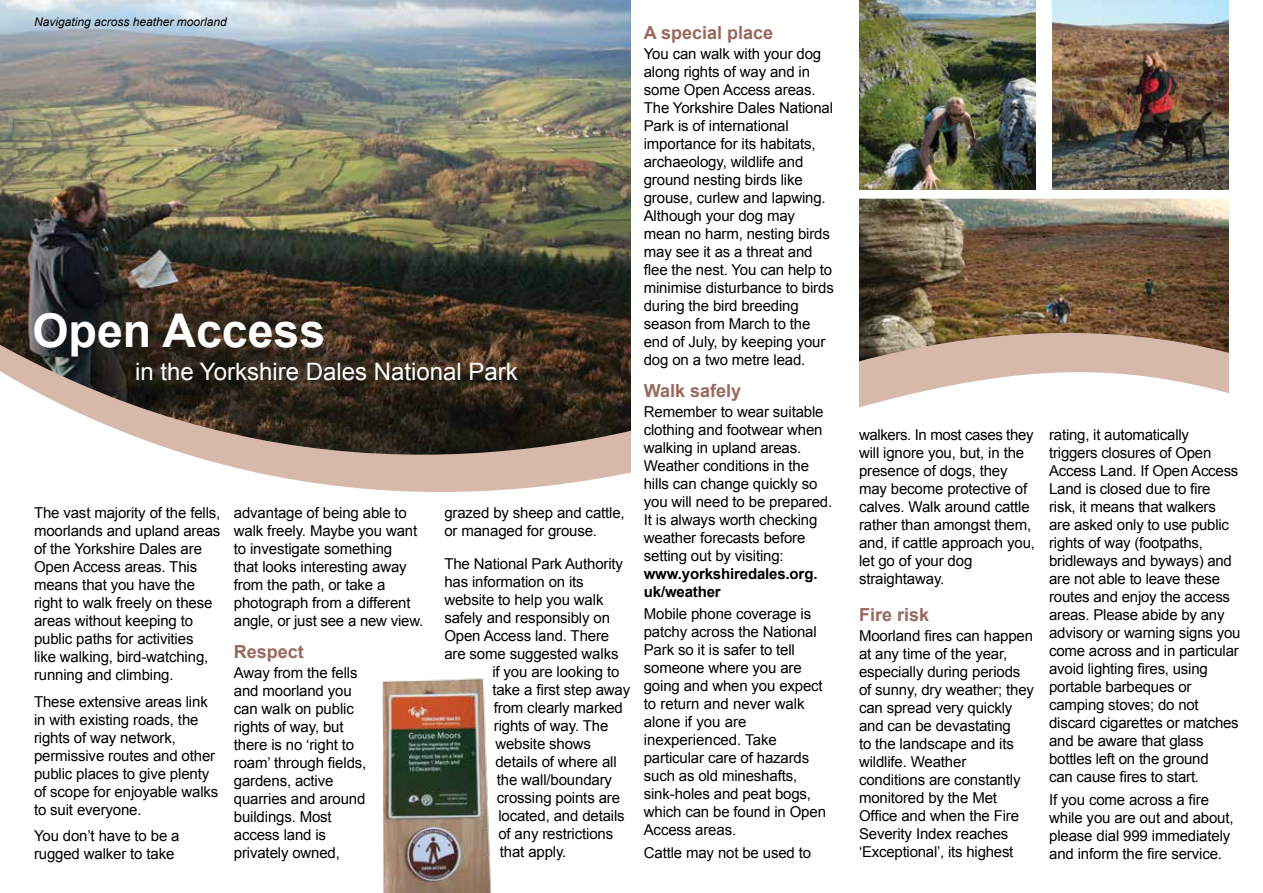
<style>
.page{position:relative;width:1263px;height:893px;background:#fff}
.page>*{position:absolute;margin:0;border:0;box-sizing:border-box;transform-origin:0 0}
.t1{font:700 46.5px "Arial";color:#fff}
.t2{font:24px "Arial";color:#fff}
.t3{font:700 18px "Arial";color:#98695e}
.t4{font:15px/18px "Arial";letter-spacing:-.01em;color:#000}
.t5{font:700 15px/18px "Arial";letter-spacing:-.01em;color:#000}
.t6{font:italic 12px "Arial";color:#000}
</style>
<div class="page">
<img style="left:0;top:0;width:631px;height:169px">
<img style="left:1052px;top:0;width:177px;height:169px">
<img style="left:859px;top:0;width:176px;height:169px">
<img style="left:382px;top:678px;width:109px;height:215px">
<img style="left:0;top:169px;width:1229px;height:323px">
<div style="left:632px;top:0;width:227px;height:893px;background:#fff"></div>
<p class="t6" style="left:34px;top:14px;width:194px">Navigating across heather moorland</p>
<h1 class="t1" style="left:32px;top:300px;width:294px">Open Access</h1>
<h2 class="t2" style="left:135px;top:355px;width:384px">in the Yorkshire Dales National Park</h2>
<p class="t4" style="left:34px;top:504px;width:188px">The vast majority of the fells, moorlands and upland areas of the Yorkshire Dales are<br>Open Access areas. This means that you have the right to walk freely on these areas without keeping to public paths for activities<br>like walking, bird-watching, running and climbing.</p>
<p class="t4" style="left:34px;top:692px;width:186px">These extensive areas link in with existing roads, the rights of way network, permissive routes and other public places to give plenty of scope for enjoyable walks to suit everyone.</p>
<p class="t4" style="left:34px;top:827px;width:147px">You don’t have to be a rugged walker to take</p>
<p class="t4" style="left:234px;top:504px;width:191px">advantage of being able to walk freely. Maybe you want to investigate something<br>that looks interesting away from the path, or take a photograph from a different angle, or just see a new view.</p>
<p class="t3" style="left:234px;top:640px;width:72px">Respect</p>
<p class="t4" style="left:234px;top:664px;width:134px">Away from the fells and moorland you can walk on public rights of way, but there is no ‘right to roam’ through fields, gardens, active quarries and around buildings. Most access land is privately owned,</p>
<p class="t4" style="left:444px;top:504px;width:182px">grazed by sheep and cattle, or managed for grouse.</p>
<p class="t4" style="left:444px;top:555px;width:180px">The National Park Authority</p>
<p class="t4" style="left:444px;top:573px;width:141px">has information on its</p>
<p class="t4" style="left:444px;top:591px;width:161px">website to help you walk</p>
<p class="t4" style="left:444px;top:609px;width:167px">safely and responsibly on</p>
<p class="t4" style="left:444px;top:627px;width:166px">Open Access land. There</p>
<p class="t4" style="left:444px;top:645px;width:176px">are some suggested walks</p>
<p class="t4" style="left:492px;top:663px;width:129px">if you are looking to</p>
<p class="t4" style="left:492px;top:681px;width:139px">take a first step away</p>
<p class="t4" style="left:494px;top:699px;width:130px">from clearly marked</p>
<p class="t4" style="left:494px;top:717px;width:116px">rights of way. The</p>
<p class="t4" style="left:495px;top:735px;width:97px">website shows</p>
<p class="t4" style="left:495px;top:753px;width:123px">details of where all</p>
<p class="t4" style="left:497px;top:771px;width:117px">the wall/boundary</p>
<p class="t4" style="left:497px;top:789px;width:125px">crossing points are</p>
<p class="t4" style="left:498px;top:807px;width:128px">located, and details</p>
<p class="t4" style="left:498px;top:825px;width:116px">of any restrictions</p>
<p class="t4" style="left:500px;top:843px;width:68px">that apply.</p>
<p class="t3" style="left:644px;top:20px;width:131px">A special place</p>
<p class="t4" style="left:644px;top:45px;width:192px">You can walk with your dog along rights of way and in some Open Access areas.<br>The Yorkshire Dales National<br>Park is of international importance for its habitats, archaeology, wildlife and ground nesting birds like grouse, curlew and lapwing.<br>Although your dog may mean no harm, nesting birds may see it as a threat and flee the nest. You can help to minimise disturbance to birds during the bird breeding season from March to the end of July, by keeping your dog on a two metre lead.</p>
<p class="t3" style="left:644px;top:379px;width:99px">Walk safely</p>
<p class="t4" style="left:644px;top:403px;width:190px">Remember to wear suitable clothing and footwear when walking in upland areas.<br>Weather conditions in the hills can change quickly so you will need to be prepared.<br>It is always worth checking weather forecasts before setting out by visiting:</p>
<p class="t5" style="left:644px;top:565px;width:175px">www.yorkshiredales.org. uk/weather</p>
<p class="t4" style="left:644px;top:605px;width:184px">Mobile phone coverage is patchy across the National<br>Park so it is safer to tell someone where you are going and when you expect to return and never walk alone if you are inexperienced. Take particular care of hazards such as old mineshafts, sink-holes and peat bogs, which can be found in Open<br>Access areas.</p>
<p class="t4" style="left:644px;top:843px;width:169px">Cattle may not be used to</p>
<p class="t4" style="left:859px;top:426px;width:178px">walkers. In most cases they will ignore you, but, in the presence of dogs, they may become protective of calves. Walk around cattle rather than amongst them, and, if cattle approach you, let go of your dog straightaway.</p>
<p class="t3" style="left:859px;top:603px;width:72px">Fire risk</p>
<p class="t4" style="left:859px;top:627px;width:177px">Moorland fires can happen at any time of the year, especially during periods of sunny, dry weather; they can spread very quickly and can be devastating<br>to the landscape and its wildlife. Weather conditions are constantly monitored by the Met<br>Office and when the Fire<br>Severity Index reaches ‘Exceptional’, its highest</p>
<p class="t4" style="left:1049px;top:426px;width:193px">rating, it automatically triggers closures of Open<br>Access Land. If Open Access<br>Land is closed due to fire risk, it means that walkers are asked only to use public rights of way (footpaths, bridleways and byways) and are not able to leave these routes and enjoy the access areas. Please abide by any advisory or warning signs you come across and in particular avoid lighting fires, using portable barbeques or camping stoves; do not discard cigarettes or matches and be aware that glass bottles left on the ground<br>can cause fires to start.</p>
<p class="t4" style="left:1049px;top:791px;width:186px">If you come across a fire while you are out and about, please dial 999 immediately and inform the fire service.</p>
</div>
